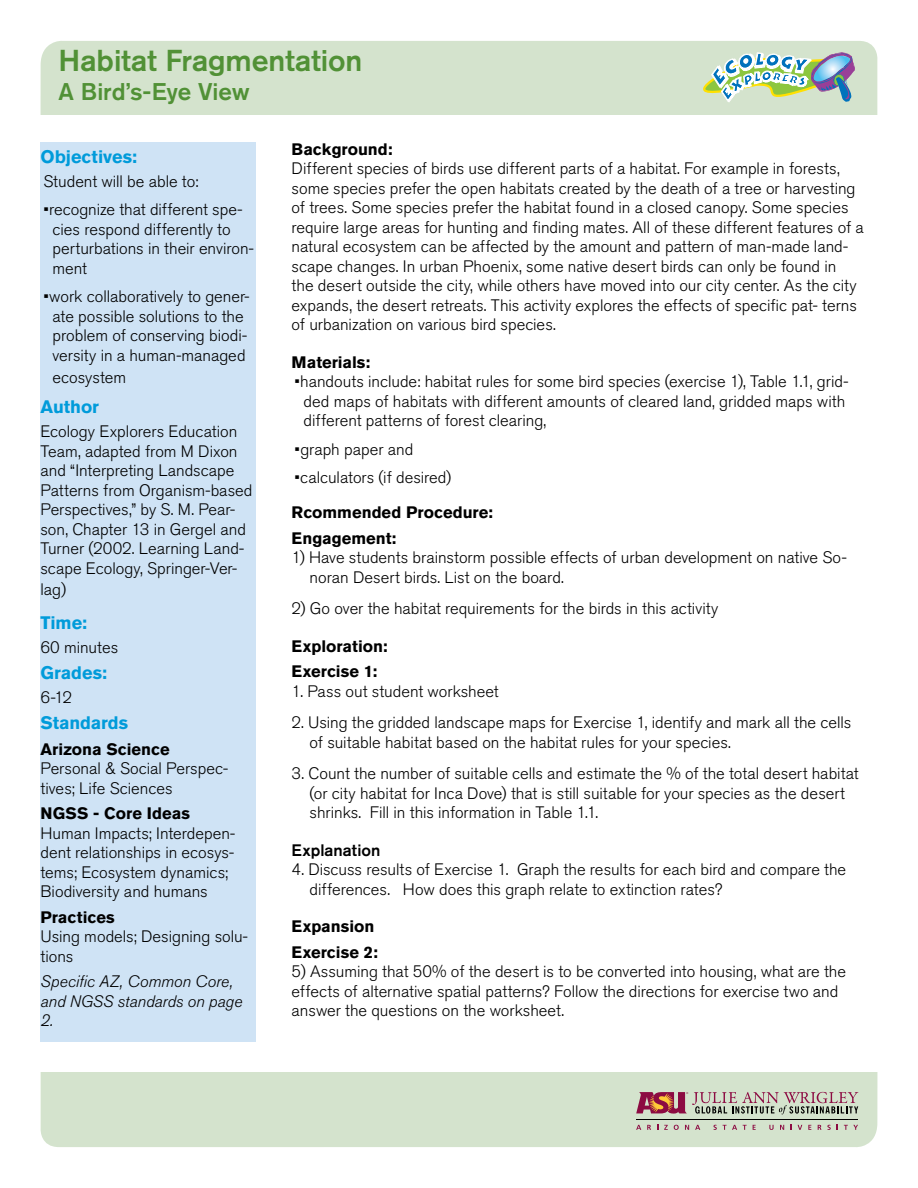
<style>
.page{position:relative;width:918px;height:1188px;background:#fff}
.page>*{position:absolute;margin:0;border:0;box-sizing:border-box;transform-origin:0 0}
.t1{font:500 30px "Akzidenz Grotesk Pro";letter-spacing:-.005em;color:#519136}
.t2{font:500 24px "Akzidenz Grotesk Pro";letter-spacing:-.005em;color:#519136}
.t3{font:700 18px "Akzidenz Grotesk Pro";letter-spacing:-.005em;color:#009bda}
.t4{font:300 16.5px/19.5px "Akzidenz Grotesk Pro";color:#000}
.t5{font:700 16.5px/25.5px "Akzidenz Grotesk Pro";color:#000}
.t6{font:italic 300 16.5px/19.5px "Akzidenz Grotesk Pro";color:#000}
.t7{font:500 16.5px "Akzidenz Grotesk Pro";letter-spacing:.005em;color:#000}
</style>
<div class="page">
<div style="left:40px;top:41px;width:838px;height:74px;background:#d4e3cd"></div>
<svg style="left:702px;top:49px;width:153px;height:57px;background:#b6cdbc"></svg>
<div style="left:40px;top:142px;width:216px;height:900px;background:#cfe3f5"></div>
<div style="left:41px;top:1072px;width:837px;height:75px;background:#d4e3cd"></div>
<svg style="left:636px;top:1125px;width:5px;height:5px"></svg>
<svg style="left:647px;top:1125px;width:4px;height:5px"></svg>
<svg style="left:664px;top:1125px;width:4px;height:5px"></svg>
<svg style="left:674px;top:1125px;width:5px;height:5px"></svg>
<svg style="left:685px;top:1125px;width:4px;height:5px"></svg>
<svg style="left:695px;top:1125px;width:5px;height:5px"></svg>
<svg style="left:714px;top:1125px;width:3px;height:5px"></svg>
<svg style="left:723px;top:1125px;width:14px;height:5px"></svg>
<svg style="left:743px;top:1125px;width:4px;height:5px"></svg>
<svg style="left:753px;top:1125px;width:3px;height:5px"></svg>
<svg style="left:769px;top:1125px;width:5px;height:5px"></svg>
<svg style="left:780px;top:1125px;width:4px;height:5px"></svg>
<svg style="left:798px;top:1125px;width:4px;height:5px"></svg>
<svg style="left:808px;top:1125px;width:3px;height:5px"></svg>
<svg style="left:818px;top:1125px;width:3px;height:5px"></svg>
<svg style="left:827px;top:1125px;width:4px;height:5px"></svg>
<svg style="left:844px;top:1125px;width:14px;height:5px"></svg>
<hr style="left:636px;top:1119px;width:222px;height:1px;background:#000">
<svg style="left:636px;top:1092px;width:222px;height:22px;background:#af9893"></svg>
<h1 class="t1" style="left:58px;top:41px;width:306px">Habitat Fragmentation</h1>
<h2 class="t2" style="left:58px;top:76px;width:193px">A Bird’s-Eye View</h2>
<p class="t5" style="left:292px;top:136px;width:102px">Background:</p>
<p class="t4" style="left:292px;top:159px;width:574px">Different species of birds use different parts of a habitat. For example in forests, some species prefer the open habitats created by the death of a tree or harvesting of trees. Some species prefer the habitat found in a closed canopy. Some species require large areas for hunting and finding mates. All of these different features of a natural ecosystem can be affected by the amount and pattern of man-made land&shy;scape changes. In urban Phoenix, some native desert birds can only be found in<br>the desert outside the city, while others have moved into our city center. As the city expands, the desert retreats. This activity explores the effects of specific pat- terns of urbanization on various bird species.</p>
<p class="t5" style="left:292px;top:349px;width:80px">Materials:</p>
<p class="t4" style="left:304px;top:372px;width:547px;text-indent:-9px">•handouts include: habitat rules for some bird species (exercise 1), Table 1.1, grid&shy;ded maps of habitats with different amounts of cleared land, gridded maps with different patterns of forest clearing,</p>
<p class="t4" style="left:295px;top:439px;width:120px">•graph paper and</p>
<p class="t4" style="left:295px;top:468px;width:158px">•calculators (if desired)</p>
<p class="t5" style="left:292px;top:499px;width:203px">Rcommended Procedure:<br>Engagement:</p>
<p class="t4" style="left:310px;top:548px;width:539px;text-indent:-18px">1) Have students brainstorm possible effects of urban development on native So&shy;noran Desert birds. List on the board.</p>
<p class="t4" style="left:292px;top:599px;width:428px">2) Go over the habitat requirements for the birds in this activity</p>
<p class="t5" style="left:292px;top:633px;width:98px">Exploration:<br>Exercise 1:</p>
<p class="t4" style="left:292px;top:681px;width:209px">1. Pass out student worksheet</p>
<p class="t4" style="left:310px;top:713px;width:543px;text-indent:-18px">2. Using the gridded landscape maps for Exercise 1, identify and mark all the cells of suitable habitat based on the habitat rules for your species.</p>
<p class="t4" style="left:310px;top:764px;width:551px;text-indent:-18px">3. Count the number of suitable cells and estimate the % of the total desert habitat (or city habitat for Inca Dove) that is still suitable for your species as the desert shrinks. Fill in this information in Table 1.1.</p>
<p class="t7" style="left:292px;top:839px;width:90px">Explanation</p>
<p class="t4" style="left:310px;top:860px;width:538px;text-indent:-18px">4. Discuss results of Exercise 1. Graph the results for each bird and compare the differences. How does this graph relate to extinction rates?</p>
<p class="t5" style="left:292px;top:914px;width:88px">Expansion<br>Exercise 2:</p>
<p class="t4" style="left:292px;top:962px;width:556px">5) Assuming that 50% of the desert is to be converted into housing, what are the effects of alternative spatial patterns? Follow the directions for exercise two and answer the questions on the worksheet.</p>
<p class="t3" style="left:40px;top:145px;width:98px">Objectives:</p>
<p class="t4" style="left:44px;top:171px;width:157px">Student will be able to:</p>
<p class="t4" style="left:52px;top:200px;width:203px;text-indent:-9px">•recognize that different spe&shy;cies respond differently to perturbations in their environ&shy;ment</p>
<p class="t4" style="left:44px;top:287px;width:208px;text-align:center">•work collaboratively to gener&shy;ate possible solutions to the problem of conserving biodi&shy;versity in a human-managed</p>
<p class="t4" style="left:52px;top:367px;width:75px">ecosystem</p>
<p class="t3" style="left:40px;top:395px;width:60px">Author</p>
<p class="t4" style="left:40px;top:422px;width:213px">Ecology Explorers Education<br>Team, adapted from M Dixon and “Interpreting Landscape<br>Patterns from Organism-based<br>Perspectives,” by S. M. Pear&shy;son, Chapter 13 in Gergel and<br>Turner (2002. Learning Land&shy;scape Ecology, Springer-Ver-</p>
<p class="t4" style="left:40px;top:580px;width:27px">lag)</p>
<p class="t3" style="left:40px;top:611px;width:48px">Time:</p>
<p class="t4" style="left:40px;top:637px;width:79px">60 minutes</p>
<p class="t3" style="left:40px;top:661px;width:68px">Grades:</p>
<p class="t4" style="left:41px;top:687px;width:33px">6-12</p>
<p class="t3" style="left:40px;top:711px;width:89px">Standards</p>
<p class="t5" style="left:40px;top:736px;width:131px">Arizona Science</p>
<p class="t4" style="left:40px;top:759px;width:189px">Personal &amp; Social Perspec&shy;tives; Life Sciences</p>
<p class="t5" style="left:40px;top:800px;width:151px">NGSS - Core Ideas</p>
<p class="t4" style="left:40px;top:823px;width:197px">Human Impacts; Interdepen&shy;dent relationships in ecosys&shy;tems; Ecosystem dynamics;<br>Biodiversity and humans</p>
<p class="t5" style="left:40px;top:904px;width:76px">Practices</p>
<p class="t4" style="left:40px;top:927px;width:209px">Using models; Designing solu&shy;tions</p>
<p class="t6" style="left:40px;top:972px;width:203px">Specific AZ, Common Core, and NGSS standards on page<br>2.</p>
</div>
